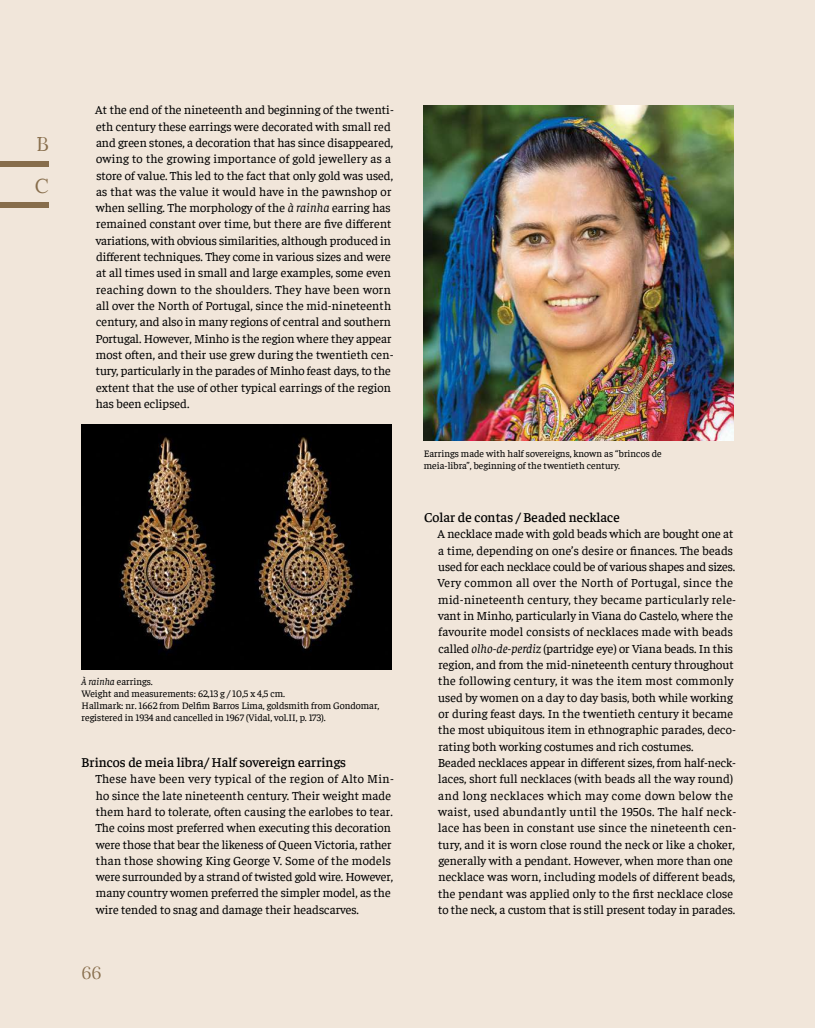
<style>
.page{position:relative;width:815px;height:1028px;background:#f1e6da}
.page>*{position:absolute;margin:0;border:0;box-sizing:border-box;transform-origin:0 0}
.t1{font:20px/41.5px "Leiko";color:#876d4b}
.t2{font:17.5px "Leiko";color:#876d4b}
.t3{font:500 13.75px "Faustina";color:#000}
.t4{font:12.5px/16.4px "Faustina";letter-spacing:.005em;color:#000}
.t5{font:10px/12px "Faustina";color:#000}
.s1{font-style:italic}
</style>
<div class="page">
<img style="left:81px;top:424px;width:310px;height:245px">
<img style="left:424px;top:106px;width:309px;height:334px">
<div style="left:0;top:161px;width:49px;height:5px;background:#876d4b"></div>
<div style="left:0;top:203px;width:49px;height:5px;background:#876d4b"></div>
<h1 class="t1" style="left:35px;top:124px;width:15px">B<br>C</h1>
<p class="t4" style="left:95px;top:101px;width:300px">At the end of the nineteenth and beginning of the twenti&shy;eth century these earrings were decorated with small red and green stones, a decoration that has since disappeared, owing to the growing importance of gold jewellery as a store of value. This led to the fact that only gold was used, as that was the value it would have in the pawnshop or when selling. The morphology of the <span class="s1">à rainha</span> earring has remained constant over time, but there are five different variations, with obvious similarities, although produced in different techniques. They come in various sizes and were at all times used in small and large examples, some even reaching down to the shoulders. They have been worn all over the North of Portugal, since the mid-nineteenth century, and also in many regions of central and southern Portugal. However, Minho is the region where they appear most often, and their use grew during the twentieth cen&shy;tury, particularly in the parades of Minho feast days, to the extent that the use of other typical earrings of the region has been eclipsed.</p>
<p class="t5" style="left:81px;top:675px;width:299px"><span class="s1">À rainha</span> earrings.<br>Weight and measurements: 62,13 g / 10,5 x 4,5 cm.<br>Hallmark: nr. 1662 from Delfim Barros Lima, goldsmith from Gondomar, registered in 1934 and cancelled in 1967 (Vidal, vol.II, p. 173).</p>
<p class="t3" style="left:81px;top:753px;width:266px">Brincos de meia libra/ Half sovereign earrings</p>
<p class="t4" style="left:95px;top:770px;width:300px">These have been very typical of the region of Alto Min&shy;ho since the late nineteenth century. Their weight made them hard to tolerate, often causing the earlobes to tear.<br>The coins most preferred when executing this decoration were those that bear the likeness of Queen Victoria, rather than those showing King George V. Some of the models were surrounded by a strand of twisted gold wire. However, many country women preferred the simpler model, as the wire tended to snag and damage their headscarves.</p>
<h2 class="t2" style="left:81px;top:962px;width:22px">66</h2>
<p class="t5" style="left:424px;top:447px;width:239px">Earrings made with half sovereigns, known as “brincos de meia-libra”, beginning of the twentieth century.</p>
<p class="t3" style="left:424px;top:508px;width:197px">Colar de contas / Beaded necklace</p>
<p class="t4" style="left:437px;top:525px;width:300px">A necklace made with gold beads which are bought one at a time, depending on one’s desire or finances. The beads used for each necklace could be of various shapes and sizes.<br>Very common all over the North of Portugal, since the mid-nineteenth century, they became particularly rele&shy;vant in Minho, particularly in Viana do Castelo, where the favourite model consists of necklaces made with beads called <span class="s1">olho-de-perdiz</span> (partridge eye) or Viana beads. In this region, and from the mid-nineteenth century throughout the following century, it was the item most commonly used by women on a day to day basis, both while working or during feast days. In the twentieth century it became the most ubiquitous item in ethnographic parades, deco&shy;rating both working costumes and rich costumes.<br>Beaded necklaces appear in different sizes, from half-neck&shy;laces, short full necklaces (with beads all the way round) and long necklaces which may come down below the waist, used abundantly until the 1950s. The half neck&shy;lace has been in constant use since the nineteenth cen&shy;tury, and it is worn close round the neck or like a choker, generally with a pendant. However, when more than one necklace was worn, including models of different beads, the pendant was applied only to the first necklace close to the neck, a custom that is still present today in parades.</p>
</div>
